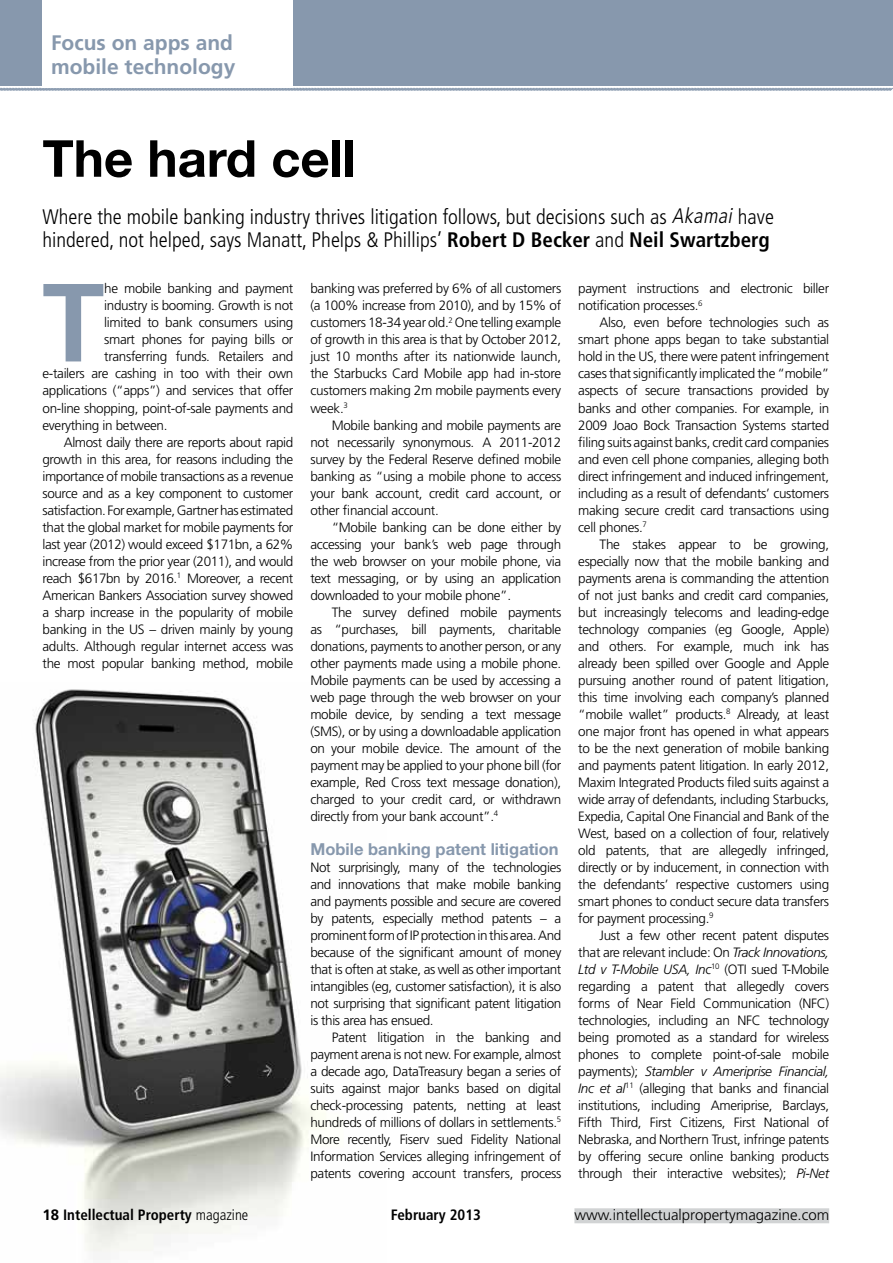
<style>
.page{position:relative;width:893px;height:1263px;background:#fff}
.page>*{position:absolute;margin:0;border:0;box-sizing:border-box;transform-origin:0 0}
.t1{font:700 111px "Frutiger LT Std";color:#8798ad}
.t2{font:700 51px "Helvetica Neue LT Std";color:#000}
.t3{font:300 condensed 21px/22.5px "Frutiger LT Std";color:#000}
.t4{font:700 21px/24px "Frutiger LT Std";color:#8798ad}
.t5{font:700 16.5px "Helvetica Neue LT Std";color:#8798ad}
.t6{font:700 condensed 15px "Frutiger LT Std";color:#000}
.t7{font:300 15px "Frutiger LT Std";color:#000}
.t8{font:300 13.5px/17px "Frutiger LT Std";letter-spacing:-.025em;color:#000;text-align:justify}
.s1{font-style:italic}
.s2{font-weight:700}
.s3{font-stretch:normal}
.s4{font-weight:300}
</style>
<div class="page">
<img style="left:0;top:689px;width:326px;height:564px">
<div style="left:0;top:0;width:893px;height:85px;background:#8798ad"></div>
<svg style="left:0;top:87px;width:893px;height:4px"></svg>
<div style="left:43px;top:0;width:250px;height:87px;background:#fff"></div>
<div style="left:574px;top:1208px;width:255px;height:15px;background:#d1d3d4"></div>
<h3 class="t4" style="left:51px;top:31px;width:186px">Focus on apps and mobile technology</h3>
<h2 class="t2" style="left:43px;top:127px;width:315px">The hard cell</h2>
<h3 class="t3" style="left:43px;top:206px;width:733px">Where the mobile banking industry thrives litigation follows, but decisions such as <span class="s1">Akamai</span> have hindered, not helped, says Manatt, Phelps &amp; Phillips’ <span class="s2">Robert D Becker</span> and <span class="s2">Neil Swartzberg</span></h3>
<h1 class="t1" style="left:43px;top:258px;width:63px">T</h1>
<p class="t8" style="left:104px;top:280px;width:191px">he mobile banking and payment</p>
<p class="t8" style="left:310px;top:280px;width:252px">banking was preferred by 6% of all customers (a 100% increase from 2010), and by 15% of customers 18-34 year old.<sup>2</sup> One telling example of growth in this area is that by October 2012, just 10 months after its nationwide launch, the Starbucks Card Mobile app had in-store customers making 2m mobile payments every week.<sup>3</sup></p>
<p class="t8" style="left:310px;top:417px;width:252px;text-indent:21px">Mobile banking and mobile payments are not necessarily synonymous. A 2011-2012 survey by the Federal Reserve defined mobile banking as “using a mobile phone to access your bank account, credit card account, or other financial account.</p>
<p class="t8" style="left:310px;top:519px;width:252px;text-indent:21px">“Mobile banking can be done either by accessing your bank’s web page through the web browser on your mobile phone, via text messaging, or by using an application downloaded to your mobile phone”.</p>
<p class="t8" style="left:310px;top:604px;width:252px;text-indent:21px">The survey defined mobile payments as “purchases, bill payments, charitable donations, payments to another person, or any other payments made using a mobile phone.<br>Mobile payments can be used by accessing a web page through the web browser on your mobile device, by sending a text message (SMS), or by using a downloadable application on your mobile device. The amount of the payment may be applied to your phone bill (for example, Red Cross text message donation), charged to your credit card, or withdrawn directly from your bank account”.<sup>4</sup></p>
<p class="t5" style="left:310px;top:839px;width:250px">Mobile banking patent litigation</p>
<p class="t8" style="left:310px;top:859px;width:252px">Not surprisingly, many of the technologies and innovations that make mobile banking and payments possible and secure are covered by patents, especially method patents – a prominent form of IP protection in this area. And because of the significant amount of money that is often at stake, as well as other important intangibles (eg, customer satisfaction), it is also not surprising that significant patent litigation is this area has ensued.</p>
<p class="t8" style="left:310px;top:1029px;width:252px;text-indent:21px">Patent litigation in the banking and payment arena is not new. For example, almost a decade ago, DataTreasury began a series of suits against major banks based on digital check-processing patents, netting at least hundreds of millions of dollars in settlements.<sup>5<br></sup>More recently, Fiserv sued Fidelity National Information Services alleging infringement of patents covering account transfers, process</p>
<p class="t8" style="left:578px;top:280px;width:252px">payment instructions and electronic biller notification processes.<sup>6</sup></p>
<p class="t8" style="left:578px;top:314px;width:252px;text-indent:21px">Also, even before technologies such as smart phone apps began to take substantial hold in the US, there were patent infringement cases that significantly implicated the “mobile” aspects of secure transactions provided by banks and other companies. For example, in 2009 Joao Bock Transaction Systems started filing suits against banks, credit card companies and even cell phone companies, alleging both direct infringement and induced infringement, including as a result of defendants’ customers making secure credit card transactions using cell phones.<sup>7</sup></p>
<p class="t8" style="left:578px;top:536px;width:252px;text-indent:21px">The stakes appear to be growing, especially now that the mobile banking and payments arena is commanding the attention of not just banks and credit card companies, but increasingly telecoms and leading-edge technology companies (eg Google, Apple) and others. For example, much ink has already been spilled over Google and Apple pursuing another round of patent litigation, this time involving each company’s planned “mobile wallet” products.<sup>8</sup> Already, at least one major front has opened in what appears to be the next generation of mobile banking and payments patent litigation. In early 2012, Maxim Integrated Products filed suits against a wide array of defendants, including Starbucks, Expedia, Capital One Financial and Bank of the West, based on a collection of four, relatively old patents, that are allegedly infringed, directly or by inducement, in connection with the defendants’ respective customers using smart phones to conduct secure data transfers for payment processing.<sup>9</sup></p>
<p class="t8" style="left:578px;top:927px;width:252px;text-indent:21px">Just a few other recent patent disputes that are relevant include: On <span class="s1">Track Innovations, Ltd v T-Mobile USA, Inc</span><sup>10</sup> (OTI sued T-Mobile regarding a patent that allegedly covers forms of Near Field Communication (NFC) technologies, including an NFC technology being promoted as a standard for wireless phones to complete point-of-sale mobile payments); <span class="s1">Stambler v Ameriprise Financial, Inc et al</span><sup>11</sup> (alleging that banks and financial institutions, including Ameriprise, Barclays, Fifth Third, First Citizens, First National of Nebraska, and Northern Trust, infringe patents by offering secure online banking products through their interactive websites); <span class="s1">Pi-Net</span></p>
<p class="t8" style="left:104px;top:297px;width:191px">industry is booming. Growth is not</p>
<p class="t8" style="left:104px;top:314px;width:191px">limited to bank consumers using</p>
<p class="t8" style="left:104px;top:331px;width:191px">smart phones for paying bills or</p>
<p class="t8" style="left:104px;top:348px;width:191px">transferring funds. Retailers and</p>
<p class="t8" style="left:43px;top:365px;width:252px">e-tailers are cashing in too with their own</p>
<p class="t8" style="left:43px;top:383px;width:252px">applications (“apps”) and services that offer</p>
<p class="t8" style="left:43px;top:400px;width:252px">on-line shopping, point-of-sale payments and</p>
<p class="t8" style="left:43px;top:417px;width:126px">everything in between.</p>
<p class="t8" style="left:64px;top:434px;width:231px">Almost daily there are reports about rapid</p>
<p class="t8" style="left:43px;top:451px;width:252px">growth in this area, for reasons including the</p>
<p class="t8" style="left:43px;top:468px;width:252px">importance of mobile transactions as a revenue</p>
<p class="t8" style="left:43px;top:485px;width:252px">source and as a key component to customer</p>
<p class="t8" style="left:43px;top:502px;width:252px">satisfaction. For example, Gartner has estimated</p>
<p class="t8" style="left:43px;top:519px;width:252px">that the global market for mobile payments for</p>
<p class="t8" style="left:43px;top:536px;width:252px">last year (2012) would exceed $171bn, a 62%</p>
<p class="t8" style="left:43px;top:553px;width:252px">increase from the prior year (2011), and would</p>
<p class="t8" style="left:43px;top:570px;width:252px">reach $617bn by 2016.<sup>1</sup> Moreover, a recent</p>
<p class="t8" style="left:43px;top:587px;width:252px">American Bankers Association survey showed</p>
<p class="t8" style="left:43px;top:604px;width:252px">a sharp increase in the popularity of mobile</p>
<p class="t8" style="left:43px;top:621px;width:252px">banking in the US – driven mainly by young</p>
<p class="t8" style="left:43px;top:638px;width:252px">adults. Although regular internet access was</p>
<p class="t8" style="left:43px;top:655px;width:252px">the most popular banking method, mobile</p>
<p class="t6" style="left:43px;top:1206px;width:207px"><span class="s3">18</span> Intellectual Property <span class="s4">magazine</span></p>
<p class="t6" style="left:391px;top:1206px;width:92px">February 2013</p>
<p class="t7" style="left:574px;top:1206px;width:256px">www.intellectualpropertymagazine.com</p>
</div>
